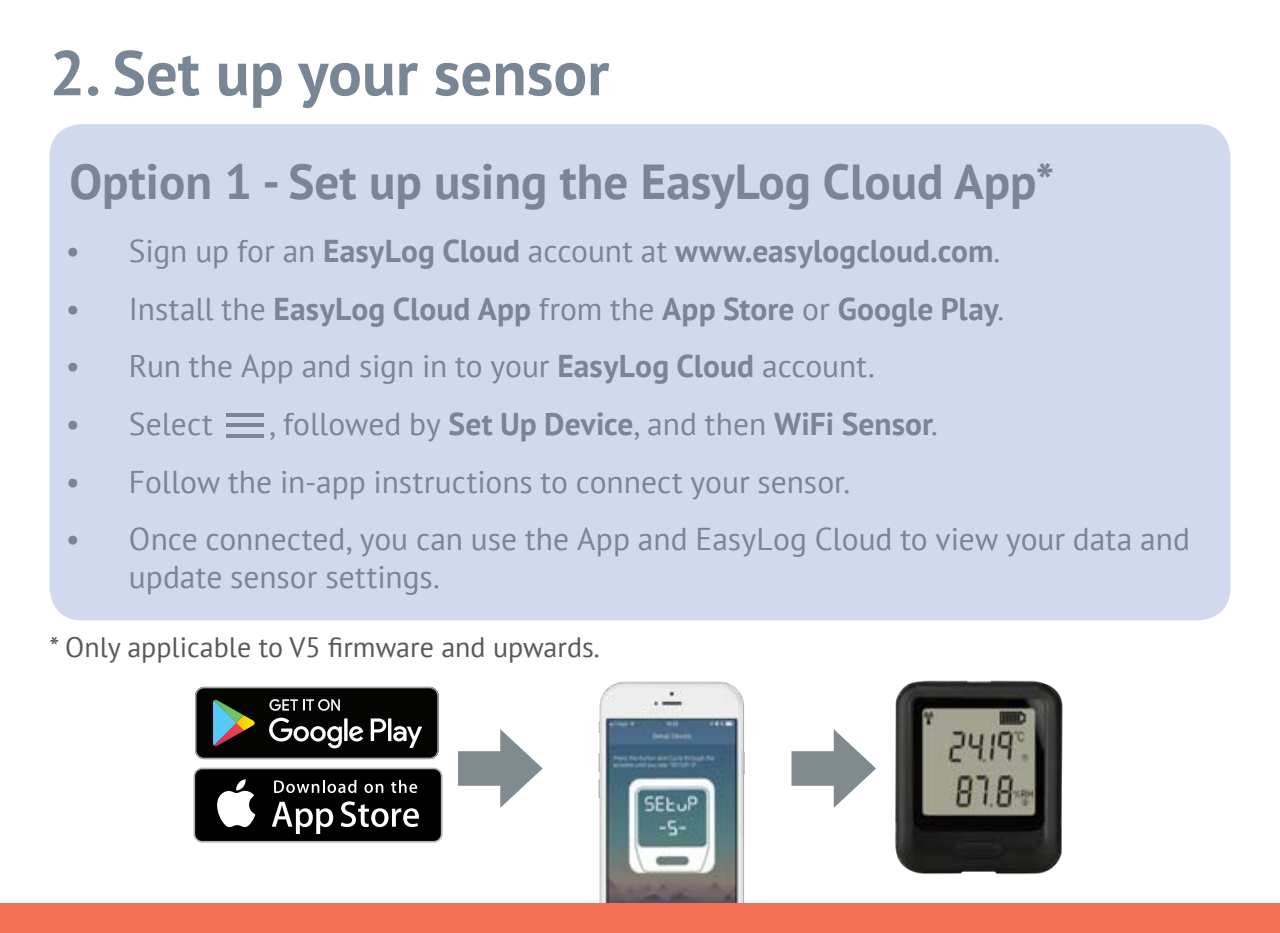
<style>
.page{position:relative;width:1280px;height:933px;background:#fff}
.page>*{position:absolute;margin:0;border:0;box-sizing:border-box;transform-origin:0 0}
.t1{font:700 63px "PT Sans";color:#788695}
.t2{font:700 49px "PT Sans";color:#788695}
.t3{font:31.5px/37.8px "PT Sans";color:#788695}
.t4{font:700 31.5px "PT Sans";color:#788695}
.t5{font:28px "PT Sans";color:#57585a}
.s1{font-weight:400}
.s2{font-weight:700}
</style>
<div class="page">
<img style="left:598px;top:681px;width:147px;height:222px">
<div style="left:50px;top:124px;width:1180px;height:496px;background:#d1d9ee;border-radius:32px"></div>
<img style="left:895px;top:680px;width:168px;height:195px">
<div style="left:193px;top:767px;width:250px;height:75px;background:#b2b3b7;border-radius:9px"></div>
<div style="left:195px;top:769px;width:246px;height:72px;background:#000001;border-radius:7px"></div>
<svg style="left:217px;top:779px;width:38px;height:48px"></svg>
<svg style="left:272px;top:801px;width:61px;height:33px"></svg>
<svg style="left:341px;top:801px;width:78px;height:26px"></svg>
<svg style="left:274px;top:780px;width:82px;height:13px"></svg>
<svg style="left:364px;top:783px;width:19px;height:10px"></svg>
<svg style="left:391px;top:780px;width:26px;height:13px"></svg>
<svg style="left:203px;top:686px;width:228px;height:74px"></svg>
<svg style="left:195px;top:687px;width:244px;height:72px;background:#2c2f2c"></svg>
<div style="left:458px;top:751px;width:59px;height:34px;background:#818b8f"></div>
<svg style="left:500px;top:729px;width:43px;height:79px"></svg>
<div style="left:791px;top:751px;width:59px;height:34px;background:#818b8f"></div>
<svg style="left:834px;top:729px;width:42px;height:79px"></svg>
<div style="left:0;top:903px;width:1280px;height:30px;background:#f37257"></div>
<hr style="left:226px;top:413px;width:38px;height:4px;background:#788695">
<hr style="left:226px;top:423px;width:38px;height:4px;background:#788695">
<svg style="left:226px;top:434px;width:38px;height:3px"></svg>
<p class="t1" style="left:50px;top:31px;width:561px">2. Set up your sensor</p>
<p class="t2" style="left:69px;top:149px;width:986px">Option 1 - Set up using the EasyLog Cloud App*</p>
<p class="t4" style="left:66px;top:230px;width:936px"><span class="s1">• Sign up for an</span> EasyLog Cloud <span class="s1">account at</span> www.easylogcloud.com<span class="s1">.</span></p>
<p class="t4" style="left:66px;top:287px;width:940px"><span class="s1">• Install the</span> EasyLog Cloud App <span class="s1">from the</span> App Store <span class="s1">or</span> Google Play<span class="s1">.</span></p>
<p class="t3" style="left:66px;top:346px;width:810px">• Run the App and sign in to your <span class="s2">EasyLog Cloud</span> account.</p>
<p class="t3" style="left:66px;top:404px;width:148px">• Select</p>
<p class="t4" style="left:269px;top:403px;width:670px"><span class="s1">, followed by</span> Set Up Device<span class="s1">, and then</span> WiFi Sensor<span class="s1">.</span></p>
<p class="t3" style="left:66px;top:462px;width:786px">• Follow the in-app instructions to connect your sensor.</p>
<p class="t3" style="left:129px;top:519px;width:1062px;text-indent:-63px">• Once connected, you can use the App and EasyLog Cloud to view your data and update sensor settings.</p>
<p class="t5" style="left:50px;top:629px;width:552px">* Only applicable to V5 firmware and upwards.</p>
</div>
